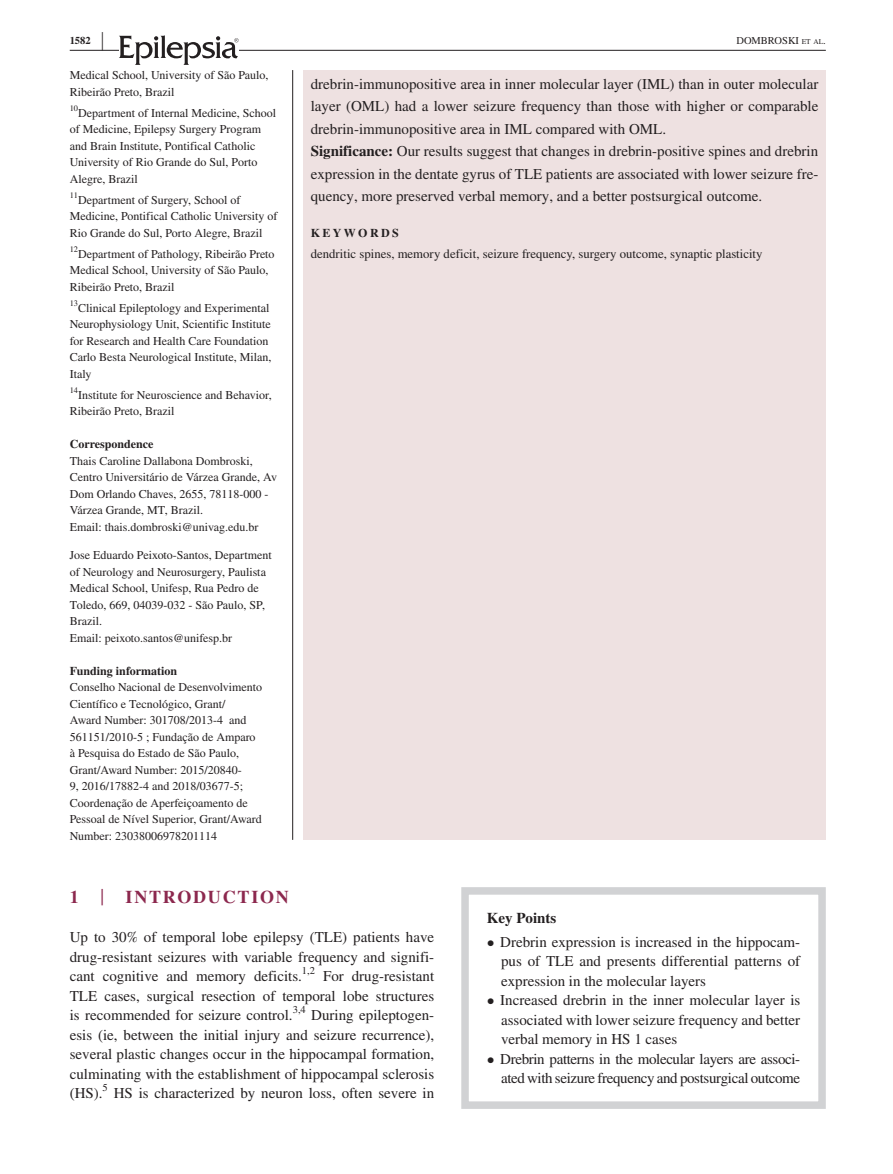
<style>
.page{position:relative;width:893px;height:1174px;background:#fff}
.page>*{position:absolute;margin:0;border:0;box-sizing:border-box;transform-origin:0 0}
.t1{font:700 25.95px "STIX";color:#231f20;scale:.36 1}
.t2{font:700 18px "STIX";letter-spacing:.1em;color:#8c284e}
.t3{font:15px/19.5px "STIX";color:#231f20;text-align:justify}
.t4{font:15px/19.5px "STIX";letter-spacing:-.025em;color:#231f20;text-align:right}
.t5{font:700 15px "STIX";color:#231f20}
.t6{font:12.75px "STIX";color:#231f20}
.t7{font:12px/16.5px "STIX";color:#231f20}
.t8{font:700 12px "STIX";color:#231f20}
.t9{font:700 12px "STIX";letter-spacing:.2em;color:#231f20}
.t10{font:10.5px "STIX";color:#231f20}
.t11{font:700 10.5px "STIX";color:#231f20}
.t12{font:10.5px "STIX";color:#231f20}
.s1{font-size:7.35px}
.s2{font-weight:700}
.s3{font-weight:400;font-size:23.7px}
</style>
<div class="page">
<hr style="left:70px;top:50px;width:756px;height:1px;background:#231f20">
<svg style="left:119px;top:35px;width:120px;height:30px"></svg>
<div style="left:303px;top:70px;width:523px;height:199px;background:#eee1e1"></div>
<div style="left:303px;top:268px;width:523px;height:572px;background:#eee1e1"></div>
<hr style="left:292px;top:70px;width:1px;height:770px;background:#231f20">
<div style="left:461px;top:887px;width:365px;height:221px;border:8px solid #d1d2d4"></div>
<p class="t11" style="left:70px;top:34px;width:22px">1582</p>
<h1 class="t1" style="left:102px;top:26px;width:7px">|</h1>
<p class="t10" style="left:736px;top:33px;width:91px">DOMBROSKI <span class="s1">et al</span>.</p>
<p class="t7" style="left:70px;top:68px;width:200px">Medical School, University of São Paulo,<br>Ribeirão Preto, Brazil</p>
<p class="t7" style="left:70px;top:105px;width:208px"><sup>10</sup>Department of Internal Medicine, School of Medicine, Epilepsy Surgery Program and Brain Institute, Pontifical Catholic University of Rio Grande do Sul, Porto Alegre, Brazil</p>
<p class="t7" style="left:70px;top:192px;width:209px"><sup>11</sup>Department of Surgery, School of<br>Medicine, Pontifical Catholic University of<br>Rio Grande do Sul, Porto Alegre, Brazil</p>
<p class="t7" style="left:70px;top:246px;width:206px"><sup>12</sup>Department of Pathology, Ribeirão Preto<br>Medical School, University of São Paulo,<br>Ribeirão Preto, Brazil</p>
<p class="t7" style="left:70px;top:300px;width:203px"><sup>13</sup>Clinical Epileptology and Experimental Neurophysiology Unit, Scientific Institute for Research and Health Care Foundation Carlo Besta Neurological Institute, Milan, Italy</p>
<p class="t7" style="left:70px;top:387px;width:203px"><sup>14</sup>Institute for Neuroscience and Behavior,<br>Ribeirão Preto, Brazil</p>
<p class="t8" style="left:70px;top:437px;width:85px">Correspondence</p>
<p class="t7" style="left:70px;top:453px;width:209px">Thais Caroline Dallabona Dombroski, Centro Universitário de Várzea Grande, Av Dom Orlando Chaves, 2655, 78118-000 - Várzea Grande, MT, Brazil.<br>Email: thais.dombroski@univag.edu.br</p>
<p class="t7" style="left:70px;top:548px;width:204px">Jose Eduardo Peixoto-Santos, Department of Neurology and Neurosurgery, Paulista Medical School, Unifesp, Rua Pedro de Toledo, 669, 04039-032 - São Paulo, SP, Brazil.<br>Email: peixoto.santos@unifesp.br</p>
<p class="t8" style="left:70px;top:663px;width:109px">Funding information</p>
<p class="t7" style="left:70px;top:680px;width:194px">Conselho Nacional de Desenvolvimento Científico e Tecnológico, Grant/<br>Award Number: 301708/2013-4 and 561151/2010-5 ; Fundação de Amparo à Pesquisa do Estado de São Paulo, Grant/Award Number: 2015/20840-<br>9, 2016/17882-4 and 2018/03677-5; Coordenação de Aperfeiçoamento de Pessoal de Nível Superior, Grant/Award Number: 23038006978201114</p>
<p class="t3" style="left:311px;top:74px;width:509px;line-height:22.5px;text-align:left">drebrin-immunopositive area in inner molecular layer (IML) than in outer molecular layer (OML) had a lower seizure frequency than those with higher or comparable drebrin-immunopositive area in IML compared with OML.<br><span class="s2">Significance:</span> Our results suggest that changes in drebrin-positive spines and drebrin expression in the dentate gyrus of TLE patients are associated with lower seizure fre&shy;quency, more preserved verbal memory, and a better postsurgical outcome.</p>
<p class="t9" style="left:311px;top:226px;width:90px">KEYWORDS</p>
<p class="t6" style="left:311px;top:245px;width:453px">dendritic spines, memory deficit, seizure frequency, surgery outcome, synaptic plasticity</p>
<h2 class="t2" style="left:70px;top:886px;width:221px">1 <span class="s3">|</span> INTRODUCTION</h2>
<p class="t3" style="left:70px;top:928px;width:366px">Up to 30% of temporal lobe epilepsy (TLE) patients have drug-resistant seizures with variable frequency and signifi&shy;cant cognitive and memory deficits.</p>
<p class="t12" style="left:302px;top:963px;width:15px">1,2</p>
<p class="t3" style="left:70px;top:967px;width:366px;text-indent:253px">For drug-resistant TLE cases, surgical resection of temporal lobe structures is recommended for seizure control.<sup>3,4</sup> During epileptogen&shy;esis (ie, between the initial injury and seizure recurrence), several plastic changes occur in the hippocampal formation, culminating with the establishment of hippocampal sclerosis (HS).</p>
<p class="t12" style="left:103px;top:1080px;width:7px">5</p>
<p class="t3" style="left:114px;top:1084px;width:322px">HS is characterized by neuron loss, often severe in</p>
<p class="t5" style="left:487px;top:909px;width:71px">Key Points</p>
<p class="t3" style="left:501px;top:933px;width:301px;text-indent:-14px">• Drebrin expression is increased in the hippocam&shy;pus of TLE and presents differential patterns of expression in the molecular layers</p>
<p class="t3" style="left:501px;top:991px;width:301px;text-indent:-14px">• Increased drebrin in the inner molecular layer is associated with lower seizure frequency and better verbal memory in HS 1 cases</p>
<p class="t4" style="left:487px;top:1050px;width:315px">• Drebrin patterns in the molecular layers are associ&shy;ated with seizure frequency and postsurgical outcome</p>
</div>
